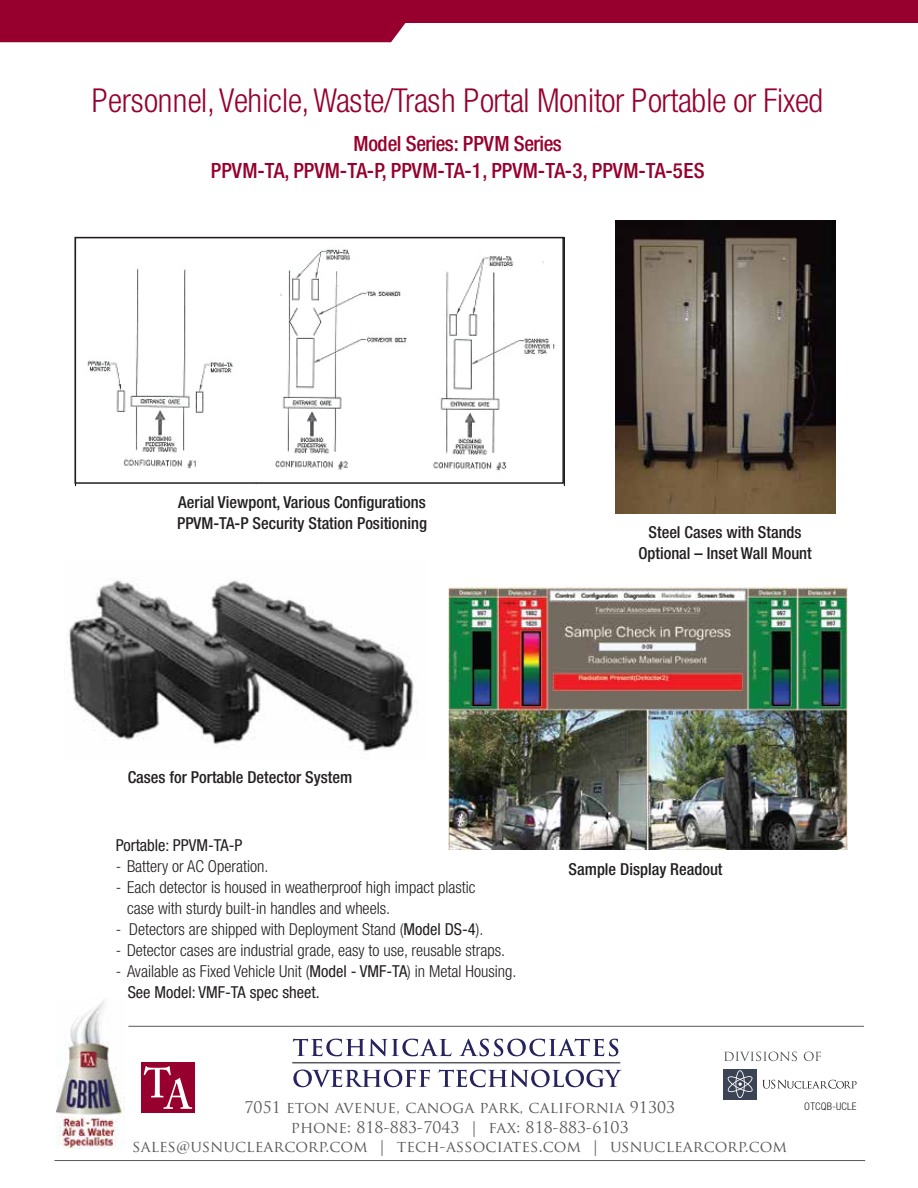
<style>
.page{position:relative;width:918px;height:1188px;background:#fff}
.page>*{position:absolute;margin:0;border:0;box-sizing:border-box;transform-origin:0 0}
.t1{font:300 condensed 33px "Helvetica Neue LT Std";letter-spacing:-.005em;color:#97002e}
.t2{font:500 condensed 21px/27px "Helvetica Neue";color:#97002e;text-align:center}
.t3{font:300 condensed 16.5px/21px "Helvetica Neue LT Std";color:#231f20}
.t4{font:500 condensed 16.5px/21px "Helvetica Neue";color:#231f20;text-align:center}
.t5{font:condensed 16.5px "Helvetica Neue LT";color:#231f20}
.t6{font:15.75px/19.5px "Trajan Pro";letter-spacing:.005em;color:#58595b;text-align:center}
.t7{font:300 condensed 10.5px "Helvetica Neue LT";letter-spacing:.02em;color:#231f20}
.s1{font-family:"Helvetica Neue LT";font-weight:400}
</style>
<div class="page">
<div style="left:0;top:23px;width:406px;height:19px;background:#97002e"></div>
<div style="left:0;top:0;width:918px;height:23px;background:#97002e"></div>
<div style="left:723px;top:1069px;width:34px;height:30px;background:#3b4355"></div>
<svg style="left:727px;top:1070px;width:26px;height:28px"></svg>
<hr style="left:54px;top:1160px;width:811px;height:1px;background:#58595b">
<img style="left:57px;top:1000px;width:67px;height:149px">
<svg style="left:293px;top:1039px;width:158px;height:17px"></svg>
<svg style="left:459px;top:1039px;width:159px;height:17px"></svg>
<svg style="left:293px;top:1070px;width:137px;height:17px"></svg>
<svg style="left:439px;top:1070px;width:183px;height:17px"></svg>
<hr style="left:292px;top:1062px;width:328px;height:1px;background:#58595b">
<hr style="left:128px;top:1026px;width:736px;height:1px;background:#58595b">
<div style="left:141px;top:1062px;width:54px;height:51px;background:#97002e"></div>
<svg style="left:144px;top:1066px;width:48px;height:43px"></svg>
<svg style="left:724px;top:1052px;width:73px;height:9px"></svg>
<svg style="left:804px;top:1052px;width:17px;height:9px"></svg>
<svg style="left:762px;top:1080px;width:95px;height:9px"></svg>
<img style="left:75px;top:238px;width:490px;height:247px">
<div style="left:74px;top:237px;width:490px;height:247px;border:2px solid #231f20"></div>
<img style="left:615px;top:220px;width:220px;height:293px">
<img style="left:68px;top:580px;width:347px;height:172px">
<img style="left:448px;top:587px;width:399px;height:263px">
<h1 class="t1" style="left:92px;top:81px;width:733px">Personnel, Vehicle, Waste/Trash Portal Monitor Portable or Fixed</h1>
<p class="t2" style="left:211px;top:130px;width:495px">Model Series: PPVM Series<br>PPVM-TA, PPVM-TA-P, PPVM-TA-1, PPVM-TA-3, PPVM-TA-5ES</p>
<p class="t4" style="left:177px;top:492px;width:251px;text-align:left">Aerial Viewpont, Various Configurations<br>PPVM-TA-P Security Station Positioning</p>
<p class="t4" style="left:638px;top:522px;width:175px">Steel Cases with Stands<br>Optional – Inset Wall Mount</p>
<p class="t4" style="left:128px;top:766px;width:226px">Cases for Portable Detector System</p>
<p class="t5" style="left:116px;top:835px;width:128px">Portable: PPVM-TA-P</p>
<p class="t3" style="left:116px;top:855px;width:154px">- Battery or AC Operation.</p>
<p class="t3" style="left:127px;top:876px;width:350px;text-indent:-11px">- Each detector is housed in weatherproof high impact plastic case with sturdy built-in handles and wheels.</p>
<p class="t3" style="left:116px;top:918px;width:369px">- Detectors are shipped with Deployment Stand (<span class="s1">Model DS-4</span>).</p>
<p class="t3" style="left:116px;top:939px;width:391px">- Detector cases are industrial grade, easy to use, reusable straps.</p>
<p class="t3" style="left:116px;top:960px;width:402px">- Available as Fixed Vehicle Unit (<span class="s1">Model - VMF-TA</span>) in Metal Housing.</p>
<p class="t5" style="left:128px;top:982px;width:194px">See Model: VMF-TA spec sheet.</p>
<p class="t4" style="left:569px;top:858px;width:155px">Sample Display Readout</p>
<p class="t6" style="left:245px;top:1098px;width:432px">7051 ETON AVENUE, CANOGA PARK, CALIFORNIA 91303</p>
<p class="t7" style="left:804px;top:1100px;width:54px">OTCQB-UCLE</p>
<p class="t6" style="left:132px;top:1117px;width:656px">PHONE: 818-883-7043 | FAX: 818-883-6103<br>SALES@USNUCLEARCORP.COM | TECH-ASSOCIATES.COM | USNUCLEARCORP.COM</p>
</div>
